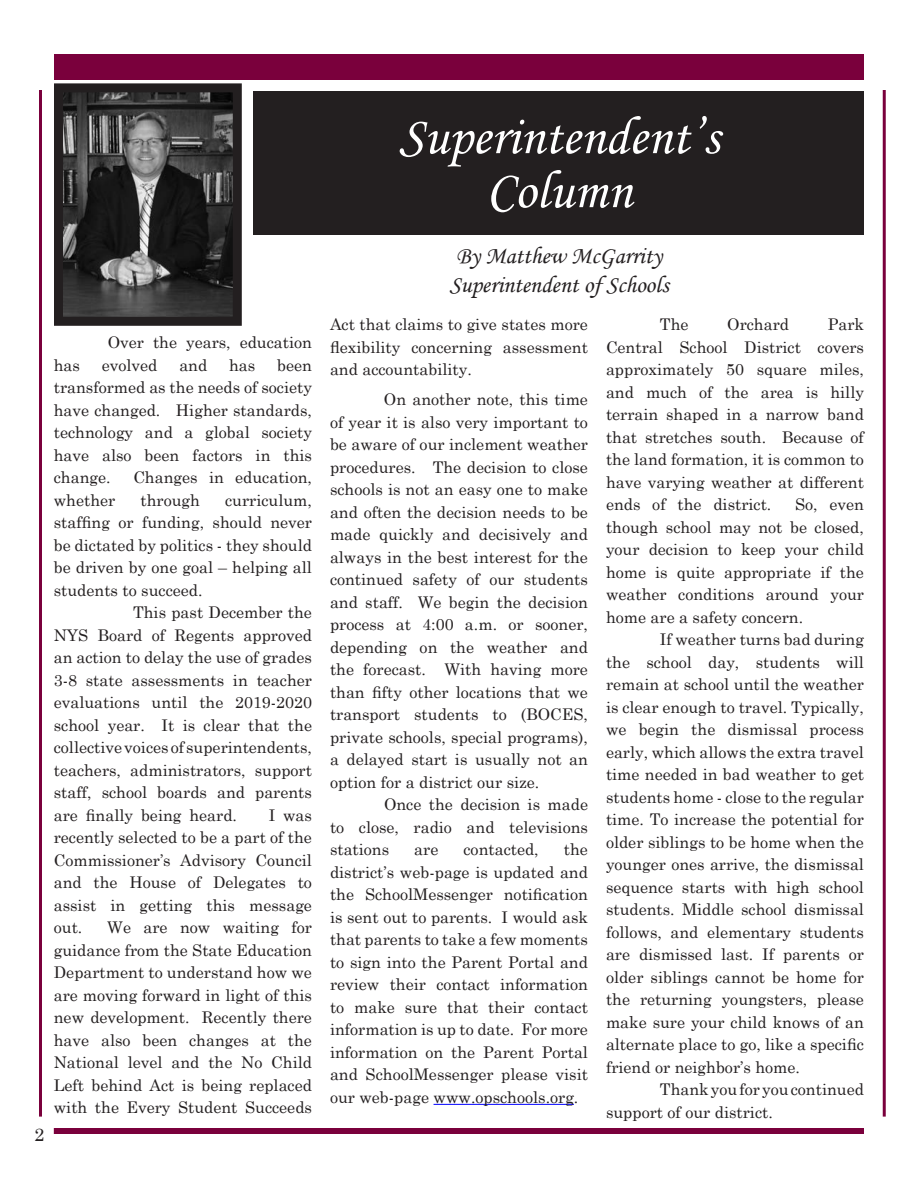
<style>
.page{position:relative;width:918px;height:1188px;background:#fff}
.page>*{position:absolute;margin:0;border:0;box-sizing:border-box;transform-origin:0 0}
.t1{font:54px "Monotype Corsiva";color:#fff}
.t2{font:24px "Monotype Corsiva";color:#231f20}
.t3{font:18px "Century Schoolbook";color:#231f20}
.t4{font:16.05px/22.5px "Century Schoolbook";color:#231f20;text-align:justify}
</style>
<div class="page">
<div style="left:54px;top:54px;width:810px;height:26px;background:#7a003c"></div>
<div style="left:54px;top:1128px;width:810px;height:6px;background:#7a003c"></div>
<img style="left:64px;top:93px;width:168px;height:223px">
<div style="left:54px;top:83px;width:188px;height:243px;border:9px solid #231f20"></div>
<div style="left:254px;top:91px;width:610px;height:144px;background:#231f20"></div>
<hr style="left:883px;top:90px;width:3px;height:1027px;background:#7a003c">
<hr style="left:39px;top:90px;width:3px;height:1027px;background:#7a003c">
<hr style="left:434px;top:1104px;width:140px;height:1px;background:#00f">
<p class="t3" style="left:34px;top:1124px;width:12px">2</p>
<p class="t4" style="left:108px;top:331px;width:206px">Over the years, education</p>
<p class="t4" style="left:54px;top:353px;width:28px">has</p>
<p class="t4" style="left:102px;top:353px;width:57px">evolved</p>
<p class="t4" style="left:179px;top:353px;width:29px">and</p>
<p class="t4" style="left:229px;top:353px;width:28px">has</p>
<p class="t4" style="left:54px;top:353px;width:260px;text-indent:223px">been transformed as the needs of society have changed. Higher standards, technology and a global society have also been factors in this change.</p>
<p class="t4" style="left:133px;top:466px;width:180px">Changes in education,</p>
<p class="t4" style="left:54px;top:488px;width:63px">whether</p>
<p class="t4" style="left:141px;top:488px;width:61px">through</p>
<p class="t4" style="left:225px;top:488px;width:88px">curriculum,</p>
<p class="t4" style="left:54px;top:511px;width:260px">staffing or funding, should never</p>
<p class="t4" style="left:54px;top:533px;width:260px">be dictated by politics - they should</p>
<p class="t4" style="left:54px;top:556px;width:260px">be driven by one goal – helping all</p>
<p class="t4" style="left:54px;top:578px;width:150px">students to succeed.</p>
<p class="t4" style="left:133px;top:601px;width:180px">This past December the</p>
<p class="t4" style="left:54px;top:623px;width:260px">NYS Board of Regents approved</p>
<p class="t4" style="left:54px;top:646px;width:260px">an action to delay the use of grades</p>
<p class="t4" style="left:54px;top:668px;width:260px">3-8 state assessments in teacher</p>
<p class="t4" style="left:54px;top:691px;width:260px">evaluations until the 2019-2020</p>
<p class="t4" style="left:54px;top:713px;width:260px">school year. It is clear that the</p>
<p class="t4" style="left:54px;top:736px;width:260px">collective voices of superintendents,</p>
<p class="t4" style="left:54px;top:758px;width:260px">teachers, administrators, support</p>
<p class="t4" style="left:54px;top:781px;width:260px">staff, school boards and parents</p>
<p class="t4" style="left:54px;top:803px;width:185px">are finally being heard.</p>
<p class="t4" style="left:54px;top:803px;width:260px;text-indent:215px">I was recently selected to be a part of the Commissioner’s Advisory Council and the House of Delegates to assist in getting this message out.</p>
<p class="t4" style="left:54px;top:916px;width:260px;text-indent:53px">We are now waiting for guidance from the State Education Department to understand how we are moving forward in light of this new development. Recently there have also been changes at the National level and the No Child Left behind Act is being replaced with the Every Student Succeeds</p>
<p class="t1" style="left:399px;top:104px;width:322px">Superintendent’s</p>
<p class="t1" style="left:486px;top:158px;width:147px">Column</p>
<p class="t2" style="left:456px;top:242px;width:207px">By Matthew McGarrity</p>
<p class="t2" style="left:449px;top:270px;width:221px">Superintendent of Schools</p>
<p class="t4" style="left:330px;top:313px;width:260px">Act that claims to give states more flexibility concerning assessment and accountability.</p>
<p class="t4" style="left:330px;top:388px;width:260px;text-indent:54px">On another note, this time of year it is also very important to be aware of our inclement weather procedures. The decision to close schools is not an easy one to make and often the decision needs to be made quickly and decisively and always in the best interest for the continued safety of our students and staff. We begin the decision process at 4:00 a.m. or sooner, depending on the weather and the forecast. With having more than fifty other locations that we transport students to (BOCES, private schools, special programs), a delayed start is usually not an option for a district our size.</p>
<p class="t4" style="left:330px;top:793px;width:260px;text-indent:54px">Once the decision is made to close, radio and televisions stations</p>
<p class="t4" style="left:330px;top:838px;width:260px;text-indent:234px">the district’s web-page is updated and the SchoolMessenger notification is sent out to parents. I would ask that parents to take a few moments to sign into the Parent Portal and review their contact information to make sure that their contact information is up to date. For more information on the Parent Portal and SchoolMessenger please visit our web-page www.opschools.org.</p>
<p class="t4" style="left:414px;top:838px;width:26px">are</p>
<p class="t4" style="left:464px;top:838px;width:77px">contacted,</p>
<p class="t4" style="left:660px;top:313px;width:30px">The</p>
<p class="t4" style="left:727px;top:313px;width:63px">Orchard</p>
<p class="t4" style="left:606px;top:313px;width:260px;text-indent:222px">Park Central School District covers approximately 50 square miles, and much of the area is hilly terrain shaped in a narrow band that stretches south. Because of the land formation, it is common to have varying weather at different ends of the district.</p>
<p class="t4" style="left:606px;top:493px;width:260px;text-indent:189px">So, even though school may not be closed, your decision to keep your child home is quite appropriate if the weather conditions around your home are a safety concern.</p>
<p class="t4" style="left:606px;top:628px;width:260px;text-indent:54px">If weather turns bad during the school day, students will remain at school until the weather is clear enough to travel. Typically, we begin the dismissal process early, which allows the extra travel time needed in bad weather to get students home - close to the regular time. To increase the potential for older siblings to be home when the younger ones arrive, the dismissal sequence starts with high school students. Middle school dismissal follows, and elementary students are dismissed last. If parents or older siblings cannot be home for the returning youngsters, please make sure your child knows of an alternate place to go, like a specific friend or neighbor’s home.</p>
<p class="t4" style="left:606px;top:1078px;width:260px;text-indent:54px">Thank you for you continued support of our district.</p>
</div>
